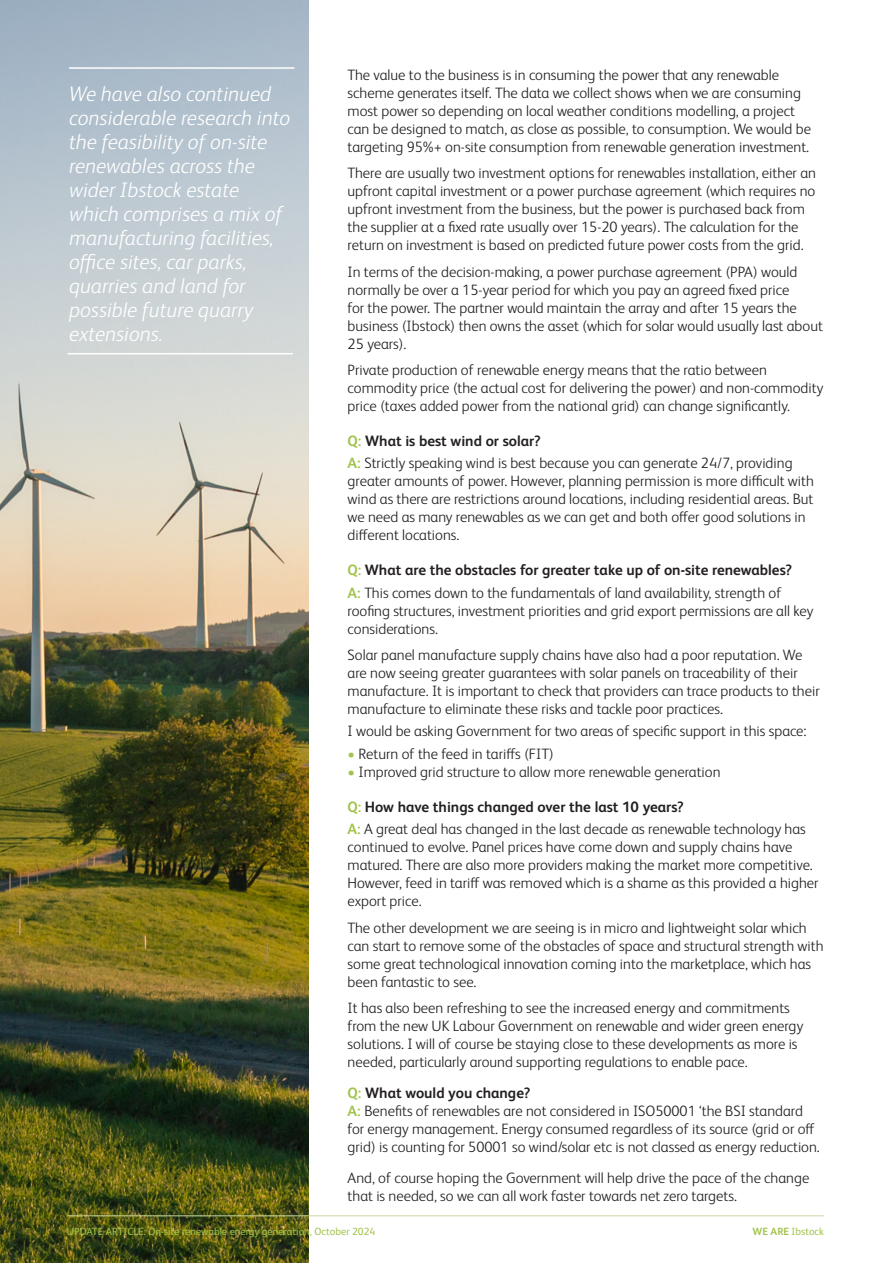
<style>
.page{position:relative;width:893px;height:1263px;background:#fff}
.page>*{position:absolute;margin:0;border:0;box-sizing:border-box;transform-origin:0 0}
.t1{font:italic 300 21px/24px "FS Albert Pro";color:#fff}
.t2{font:300 15px/18px "FS Albert Pro";color:#231f20}
.t3{font:700 15px "FS Albert Pro";color:#231f20}
.t4{font:10.5px "FS Albert Pro";color:#a2c44c}
.s1{color:#a2c44d}
.s2{font-weight:700;color:#a2c44d}
.s3{font-weight:700}
</style>
<div class="page">
<img style="left:0;top:0;width:308px;height:1263px">
<hr style="left:69px;top:67px;width:225px;height:2px;background:#fff">
<hr style="left:68px;top:353px;width:225px;height:1px;background:#fff">
<hr style="left:67px;top:1215px;width:757px;height:1px;background:#c7d9a1">
<p class="t1" style="left:69px;top:81px;width:223px">We have also continued considerable research into the feasibility of on-site renewables across the wider Ibstock estate which comprises a mix of manufacturing facilities, office sites, car parks, quarries and land for possible future quarry extensions.</p>
<p class="t2" style="left:348px;top:64px;width:465px">The value to the business is in consuming the power that any renewable scheme generates itself. The data we collect shows when we are consuming most power so depending on local weather conditions modelling, a project can be designed to match, as close as possible, to consumption. We would be targeting 95%+ on-site consumption from renewable generation investment.</p>
<p class="t2" style="left:348px;top:163px;width:470px">There are usually two investment options for renewables installation, either an upfront capital investment or a power purchase agreement (which requires no upfront investment from the business, but the power is purchased back from the supplier at a fixed rate usually over 15-20 years). The calculation for the return on investment is based on predicted future power costs from the grid.</p>
<p class="t2" style="left:348px;top:261px;width:477px">In terms of the decision-making, a power purchase agreement (PPA) would normally be over a 15-year period for which you pay an agreed fixed price<br>for the power. The partner would maintain the array and after 15 years the business (Ibstock) then owns the asset (which for solar would usually last about 25 years).</p>
<p class="t2" style="left:348px;top:360px;width:477px">Private production of renewable energy means that the ratio between commodity price (the actual cost for delivering the power) and non-commodity price (taxes added power from the national grid) can change significantly.</p>
<p class="t3" style="left:348px;top:430px;width:195px"><span class="s1">Q:</span> What is best wind or solar?</p>
<p class="t2" style="left:348px;top:453px;width:468px"><span class="s2">A:</span> Strictly speaking wind is best because you can generate 24/7, providing greater amounts of power. However, planning permission is more difficult with wind as there are restrictions around locations, including residential areas. But we need as many renewables as we can get and both offer good solutions in different locations.</p>
<p class="t3" style="left:348px;top:560px;width:446px"><span class="s1">Q:</span> What are the obstacles for greater take up of on-site renewables?</p>
<p class="t2" style="left:348px;top:583px;width:467px"><span class="s2">A:</span> This comes down to the fundamentals of land availability, strength of roofing structures, investment priorities and grid export permissions are all key considerations.</p>
<p class="t2" style="left:348px;top:645px;width:474px">Solar panel manufacture supply chains have also had a poor reputation. We are now seeing greater guarantees with solar panels on traceability of their manufacture. It is important to check that providers can trace products to their manufacture to eliminate these risks and tackle poor practices.</p>
<p class="t2" style="left:348px;top:721px;width:461px">I would be asking Government for two areas of specific support in this space:</p>
<p class="t2" style="left:348px;top:744px;width:208px"><span class="s1">•</span> Return of the feed in tariffs (FIT)</p>
<p class="t2" style="left:348px;top:762px;width:374px"><span class="s1">•</span> Improved grid structure to allow more renewable generation</p>
<p class="t3" style="left:348px;top:796px;width:338px"><span class="s1">Q:</span> How have things changed over the last 10 years?</p>
<p class="t2" style="left:348px;top:819px;width:472px"><span class="s2">A:</span> A great deal has changed in the last decade as renewable technology has continued to evolve. Panel prices have come down and supply chains have matured. There are also more providers making the market more competitive.<br>However, feed in tariff was removed which is a shame as this provided a higher export price.</p>
<p class="t2" style="left:348px;top:917px;width:477px">The other development we are seeing is in micro and lightweight solar which can start to remove some of the obstacles of space and structural strength with some great technological innovation coming into the marketplace, which has been fantastic to see.</p>
<p class="t2" style="left:348px;top:998px;width:457px">It has also been refreshing to see the increased energy and commitments from the new UK Labour Government on renewable and wider green energy solutions. I will of course be staying close to these developments as more is needed, particularly around supporting regulations to enable pace.</p>
<p class="t3" style="left:348px;top:1082px;width:184px"><span class="s1">Q:</span> What would you change?</p>
<p class="t2" style="left:348px;top:1101px;width:474px"><span class="s2">A:</span> Benefits of renewables are not considered in ISO50001 ‘the BSI standard for energy management. Energy consumed regardless of its source (grid or off grid) is counting for 50001 so wind/solar etc is not classed as energy reduction.</p>
<p class="t2" style="left:348px;top:1167px;width:463px">And, of course hoping the Government will help drive the pace of the change that is needed, so we can all work faster towards net zero targets.</p>
<p class="t4" style="left:67px;top:1224px;width:310px">UPDATE ARTICLE: On-site renewable energy generation, October 2024</p>
<p class="t4" style="left:752px;top:1224px;width:73px"><span class="s3">WE ARE</span> Ibstock</p>
</div>
